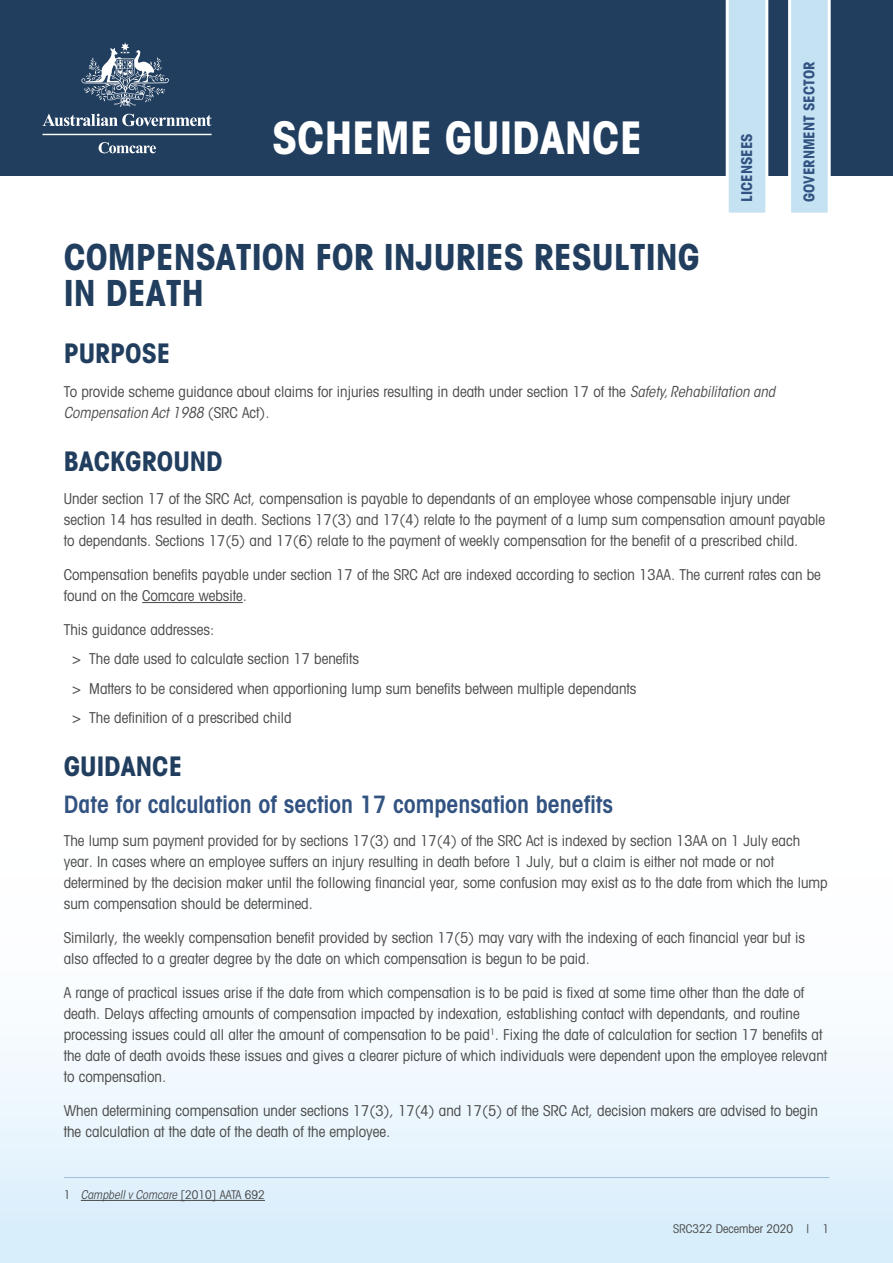
<style>
.page{position:relative;width:893px;height:1263px;background:#fff}
.page>*{position:absolute;margin:0;border:0;box-sizing:border-box;transform-origin:0 0}
.Top_head{font:700 condensed 45px "Avant Garde";color:#fff}
.Top_head-2{font:700 condensed 36px/36px "Avant Garde";color:#213e5f}
.Heading_1{font:700 condensed 27px "Avant Garde";color:#213e5f}
.Heading_2{font:600 condensed 24px "Avant Garde";color:#325381}
.Text{font:condensed 15px/21px "Avant Garde";color:#494948}
.Bullet_1{font:condensed 15px "Avant Garde";color:#494948}
.Address{font:700 condensed 15px "Avant Garde";color:#325381}
.Footnote{font:italic condensed 12px "ITC Avant Garde Std";color:#494948}
.t1{font:condensed 12px "Avant Garde";color:#494948}
.s1{font-family:"ITC Avant Garde Std";font-style:italic}
.s2{font-family:"Avant Garde";font-style:normal}
</style>
<div class="page">
<div style="left:0;top:707px;width:893px;height:556px;background:linear-gradient(to bottom,#fff,#dff1fc)"></div>
<div style="left:0;top:0;width:893px;height:175px;background:#213e5f"></div>
<svg style="left:788px;top:0;width:43px;height:213px;background:#cbe4f2"></svg>
<svg style="left:726px;top:0;width:42px;height:213px;background:#cbe5f3"></svg>
<svg style="left:81px;top:43px;width:88px;height:64px"></svg>
<svg style="left:43px;top:114px;width:168px;height:12px"></svg>
<hr style="left:43px;top:134px;width:169px;height:1px;background:#fff">
<svg style="left:99px;top:142px;width:57px;height:11px"></svg>
<hr style="left:142px;top:602px;width:101px;height:1px;background:#494948">
<hr style="left:64px;top:1177px;width:765px;height:1px;background:#9ac0da">
<hr style="left:81px;top:1200px;width:184px;height:1px;background:#494948">
<h1 class="Top_head" style="left:272px;top:109px;width:372px">SCHEME GUIDANCE</h1>
<p class="Address" style="left:737px;top:202px;width:70px;rotate:-90deg">LICENSEES</p>
<p class="Address" style="left:800px;top:202px;width:142px;rotate:-90deg">GOVERNMENT SECTOR</p>
<h1 class="Top_head-2" style="left:64px;top:239px;width:638px">COMPENSATION FOR INJURIES RESULTING<br>IN DEATH</h1>
<p class="Heading_1" style="left:64px;top:336px;width:108px">PURPOSE</p>
<p class="Text" style="left:64px;top:381px;width:713px">To provide scheme guidance about claims for injuries resulting in death under section 17 of the <span class="s1">Safety, Rehabilitation and<br>Compensation Act 1988</span> (SRC Act).</p>
<p class="Heading_1" style="left:64px;top:443px;width:161px">BACKGROUND</p>
<p class="Text" style="left:64px;top:488px;width:763px">Under section 17 of the SRC Act, compensation is payable to dependants of an employee whose compensable injury under section 14 has resulted in death. Sections 17(3) and 17(4) relate to the payment of a lump sum compensation amount payable to dependants. Sections 17(5) and 17(6) relate to the payment of weekly compensation for the benefit of a prescribed child.</p>
<p class="Text" style="left:64px;top:564px;width:759px">Compensation benefits payable under section 17 of the SRC Act are indexed according to section 13AA. The current rates can be found on the Comcare website.</p>
<p class="Text" style="left:64px;top:619px;width:152px">This guidance addresses:</p>
<p class="Bullet_1" style="left:72px;top:650px;width:288px">&gt; The date used to calculate section 17 benefits</p>
<p class="Bullet_1" style="left:72px;top:679px;width:566px">&gt; Matters to be considered when apportioning lump sum benefits between multiple dependants</p>
<p class="Bullet_1" style="left:72px;top:709px;width:221px">&gt; The definition of a prescribed child</p>
<p class="Heading_1" style="left:64px;top:749px;width:120px">GUIDANCE</p>
<p class="Heading_2" style="left:64px;top:789px;width:551px">Date for calculation of section 17 compensation benefits</p>
<p class="Text" style="left:64px;top:830px;width:765px">The lump sum payment provided for by sections 17(3) and 17(4) of the SRC Act is indexed by section 13AA on 1 July each year. In cases where an employee suffers an injury resulting in death before 1 July, but a claim is either not made or not determined by the decision maker until the following financial year, some confusion may exist as to the date from which the lump sum compensation should be determined.</p>
<p class="Text" style="left:64px;top:927px;width:743px">Similarly, the weekly compensation benefit provided by section 17(5) may vary with the indexing of each financial year but is also affected to a greater degree by the date on which compensation is begun to be paid.</p>
<p class="Text" style="left:64px;top:982px;width:765px">A range of practical issues arise if the date from which compensation is to be paid is fixed at some time other than the date of death. Delays affecting amounts of compensation impacted by indexation, establishing contact with dependants, and routine processing issues could all alter the amount of compensation to be paid<sup>1</sup>. Fixing the date of calculation for section 17 benefits at the date of death avoids these issues and gives a clearer picture of which individuals were dependent upon the employee relevant to compensation.</p>
<p class="Text" style="left:64px;top:1099px;width:756px">When determining compensation under sections 17(3), 17(4) and 17(5) of the SRC Act, decision makers are advised to begin the calculation at the date of the death of the employee.</p>
<p class="Footnote" style="left:64px;top:1187px;width:203px"><span class="s2">1</span> Campbell v Comcare <span class="s2">[2010] AATA 692</span></p>
<p class="t1" style="left:673px;top:1221px;width:158px">SRC322 December 2020 | 1</p>
</div>
